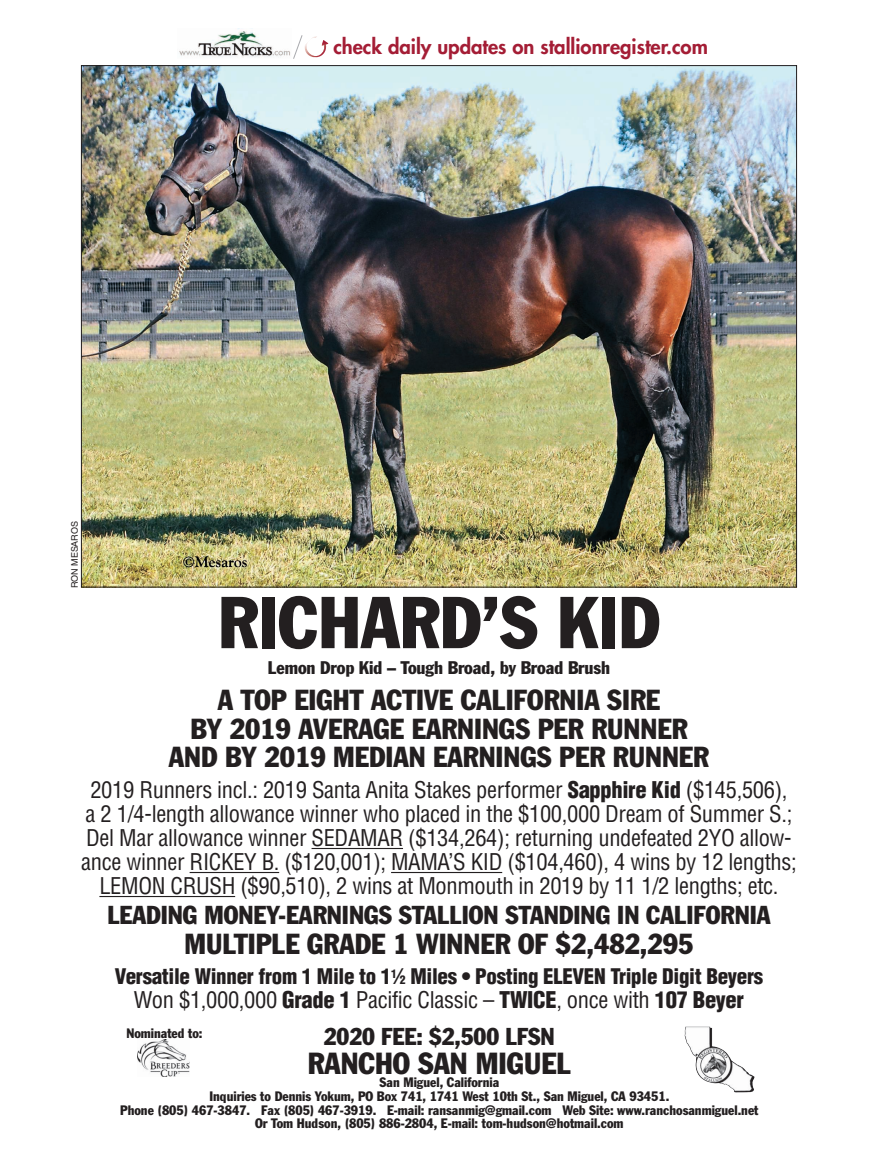
<style>
.page{position:relative;width:878px;height:1175px;background:#fff}
.page>*{position:absolute;margin:0;border:0;box-sizing:border-box;transform-origin:0 0}
.t1{font:condensed 72px "Franklin Gothic Std";color:#231f20}
.t2{font:condensed 30px "Franklin Gothic Std";color:#231f20}
.t3{font:condensed 28.5px/28.5px "Franklin Gothic Std";color:#231f20;text-align:center}
.t4{font:condensed 25.5px "Franklin Gothic Std";color:#231f20}
.t5{font:condensed 24px "Franklin Gothic Std";letter-spacing:-.005em;color:#231f20}
.t6{font:condensed 22.5px/24px "Helvetica LT Std";letter-spacing:-.015em;color:#231f20;text-align:center}
.t7{font:900 condensed 21px "Helvetica LT Std";letter-spacing:-.015em;color:#231f20}
.t8{font:800 20.25px "Futura Std";color:#a41d35}
.t9{font:condensed 18px "Franklin Gothic Std";letter-spacing:-.005em;color:#231f20}
.t10{font:condensed 13.5px/13.5px "Franklin Gothic Std";color:#231f20;text-align:center}
.t11{font:9px "Helvetica LT Std";color:#231f20}
.s1{font-weight:900}
.s2{font-size:11.55px}
</style>
<div class="page">
<img style="left:83px;top:67px;width:711px;height:518px">
<hr style="left:311px;top:848px;width:92px;height:1px;background:#231f20">
<hr style="left:190px;top:872px;width:89px;height:1px;background:#231f20">
<hr style="left:391px;top:872px;width:111px;height:1px;background:#231f20">
<hr style="left:99px;top:896px;width:136px;height:1px;background:#231f20">
<img style="left:179px;top:31px;width:111px;height:27px">
<svg style="left:293px;top:35px;width:36px;height:24px"></svg>
<img style="left:137px;top:1039px;width:53px;height:37px">
<img style="left:684px;top:1026px;width:70px;height:66px">
<p class="t11" style="left:69px;top:588px;width:68px;rotate:-90deg">RON MESAROS</p>
<p class="t8" style="left:333px;top:37px;width:376px">check daily updates on stallionregister.com</p>
<h1 class="t1" style="left:218px;top:597px;width:443px">RICHARD’S KID</h1>
<p class="t9" style="left:268px;top:661px;width:343px">Lemon Drop Kid – Tough Broad, by Broad Brush</p>
<p class="t3" style="left:169px;top:688px;width:541px">A TOP EIGHT ACTIVE CALIFORNIA SIRE<br>BY 2019 AVERAGE EARNINGS PER RUNNER<br>AND BY 2019 MEDIAN EARNINGS PER RUNNER</p>
<p class="t6" style="left:81px;top:780px;width:717px">2019 Runners incl.: 2019 Santa Anita Stakes performer <span class="s1">Sapphire Kid</span> ($145,506),<br>a 2 1/4-length allowance winner who placed in the $100,000 Dream of Summer S.; Del Mar allowance winner SEDAMAR ($134,264); returning undefeated 2YO allow&shy;ance winner RICKEY B. ($120,001); MAMA’S KID ($104,460), 4 wins by 12 lengths; LEMON CRUSH ($90,510), 2 wins at Monmouth in 2019 by 11 1/2 lengths; etc.</p>
<p class="t4" style="left:107px;top:905px;width:664px">LEADING MONEY-EARNINGS STALLION STANDING IN CALIFORNIA</p>
<p class="t3" style="left:184px;top:931px;width:510px">MULTIPLE GRADE 1 WINNER OF $2,482,295</p>
<p class="t7" style="left:115px;top:968px;width:649px">Versatile Winner from 1 Mile to 1<sup>1</sup>⁄<span class="s2">2</span> Miles • Posting ELEVEN Triple Digit Beyers</p>
<p class="t6" style="left:134px;top:990px;width:611px">Won $1,000,000 <span class="s1">Grade 1</span> Pacific Classic – <span class="s1">TWICE</span>, once with <span class="s1">107 Beyer</span></p>
<p class="t5" style="left:324px;top:1028px;width:232px">2020 FEE: $2,500 LFSN</p>
<h2 class="t2" style="left:308px;top:1052px;width:264px">RANCHO SAN MIGUEL</h2>
<p class="t10" style="left:120px;top:1076px;width:640px">San Miguel, California<br>Inquiries to Dennis Yokum, PO Box 741, 1741 West 10th St., San Miguel, CA 93451.<br>Phone (805) 467-3847. Fax (805) 467-3919. E-mail: ransanmig@gmail.com Web Site: www.ranchosanmiguel.net Or Tom Hudson, (805) 886-2804, E-mail: tom-hudson@hotmail.com</p>
<p class="t10" style="left:126px;top:1027px;width:78px">Nominated to:</p>
</div>
